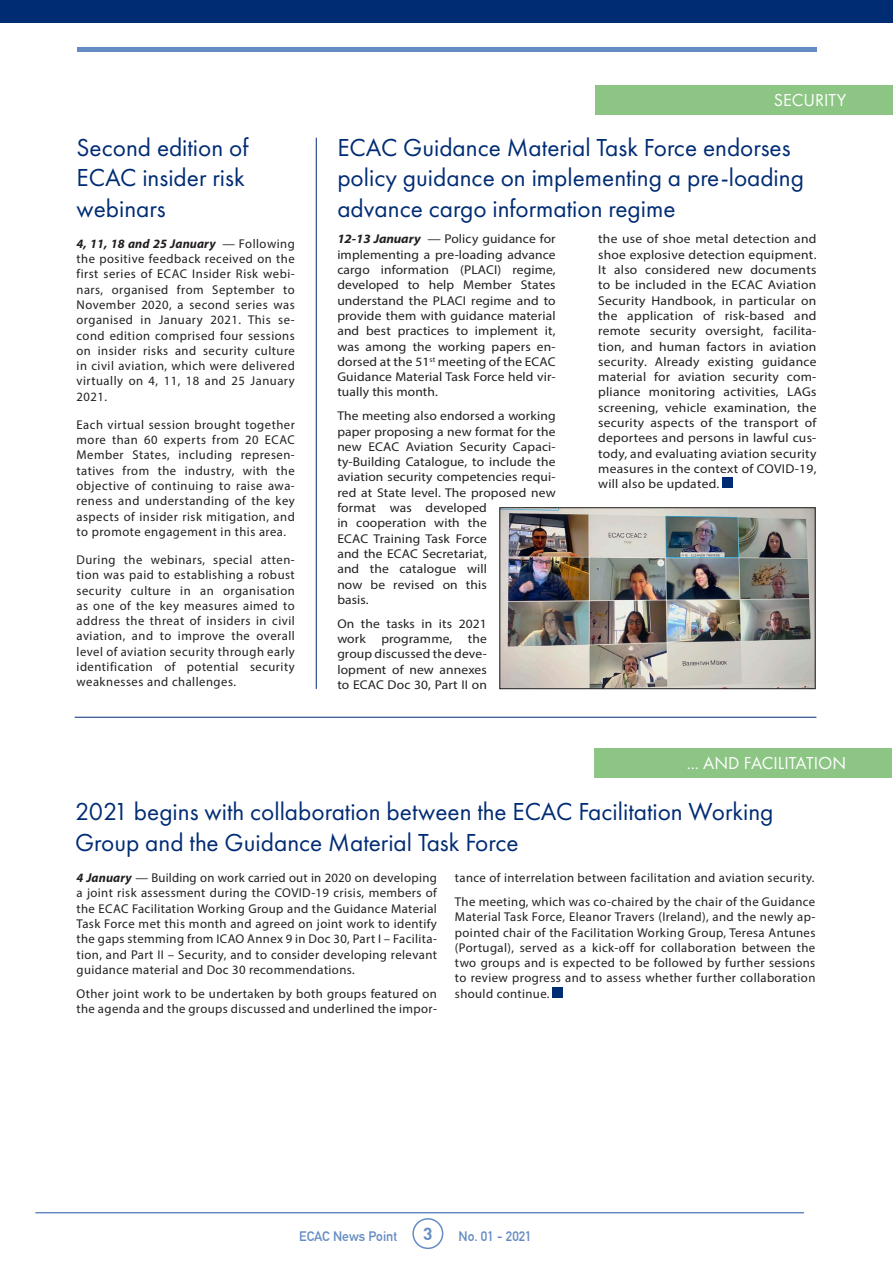
<style>
.page{position:relative;width:893px;height:1263px;background:#fff}
.page>*{position:absolute;margin:0;border:0;box-sizing:border-box;transform-origin:0 0}
.t1{font:25.5px/30.6px "Futura PT";color:#002c74}
.t2{font:18px "Futura PT";color:#fff}
.t3{font:700 17.25px "DI Nbek";color:#648cc3}
.t4{font:700 13.5px "DIN Alternate";color:#648cc3}
.t5{font:12.75px/15.3px "Myriad Pro";letter-spacing:.02em;color:#231f20;text-align:justify}
.t6{font:12.75px/15.3px "Myriad Pro";letter-spacing:.02em;color:#231f20;text-align:justify;scale:1.06 1}
.s1{font-weight:700;font-style:italic}
</style>
<div class="page">
<div style="left:0;top:0;width:893px;height:23px;background:#002c74"></div>
<div style="left:412px;top:1218px;width:31px;height:31px;border:2px solid #648cc3;border-radius:50%"></div>
<hr style="left:35px;top:1212px;width:769px;height:1px;background:#648cc3">
<hr style="left:77px;top:47px;width:739px;height:4px;background:#648cc3">
<div style="left:552px;top:987px;width:11px;height:10px;background:#002c74"></div>
<div style="left:595px;top:85px;width:298px;height:30px;background:#8cc584"></div>
<img style="left:502px;top:509px;width:311px;height:178px">
<div style="left:500px;top:507px;width:315px;height:182px;border:1px solid #231f20"></div>
<hr style="left:316px;top:138px;width:1px;height:551px;background:#002c74">
<hr style="left:75px;top:717px;width:741px;height:1px;background:#002c74">
<div style="left:594px;top:748px;width:298px;height:30px;background:#8cc584"></div>
<div style="left:722px;top:477px;width:11px;height:11px;background:#002c74"></div>
<p class="t2" style="left:774px;top:90px;width:74px">SECURITY</p>
<p class="t1" style="left:77px;top:132px;width:173px">Second edition of<br>ECAC insider risk webinars</p>
<p class="t1" style="left:337px;top:132px;width:468px">ECAC Guidance Material Task Force endorses policy guidance on implementing a pre-loading advance cargo information regime</p>
<p class="t5" style="left:77px;top:236px;width:220px"><span class="s1">4, 11, 18 and 25 January</span> — Following the positive feedback received on the first series of ECAC Insider Risk webi&shy;nars, organised from September to November 2020, a second series was organised in January 2021. This se&shy;cond edition comprised four sessions on insider risks and security culture in civil aviation, which were delivered virtually on 4, 11, 18 and 25 January 2021.</p>
<p class="t5" style="left:77px;top:417px;width:220px">Each virtual session brought together more than 60 experts from 20 ECAC Member States, including represen&shy;tatives from the industry, with the objective of continuing to raise awa&shy;reness and understanding of the key aspects of insider risk mitigation, and to promote engagement in this area.</p>
<p class="t5" style="left:77px;top:552px;width:220px">During the webinars, special atten&shy;tion was paid to establishing a robust security culture in an organisation as one of the key measures aimed to address the threat of insiders in civil aviation, and to improve the overall level of aviation security through early identification of potential security weaknesses and challenges.</p>
<p class="t6" style="left:337px;top:231px;width:207px"><span class="s1">12-13 January</span> — Policy guidance for implementing a pre-loading advance cargo information (PLACI) regime, developed to help Member States understand the PLACI regime and to provide them with guidance material and best practices to implement it, was among the working papers en&shy;dorsed at the 51<sup>st</sup> meeting of the ECAC Guidance Material Task Force held vir&shy;tually this month.</p>
<p class="t6" style="left:337px;top:408px;width:207px;text-align:left">The meeting also endorsed a working paper proposing a new format for the new ECAC Aviation Security Capaci&shy;ty-Building Catalogue, to include the aviation security competencies requi&shy;red at State level. The proposed new format was developed<br>in cooperation with the<br>ECAC Training Task Force<br>and the ECAC Secretariat,<br>and the catalogue will<br>now be revised on this<br>basis.</p>
<p class="t6" style="left:337px;top:616px;width:143px">On the tasks in its 2021 work programme, the group discussed the deve&shy;lopment of new annexes to ECAC Doc 30, Part II on</p>
<p class="t6" style="left:598px;top:231px;width:207px">the use of shoe metal detection and shoe explosive detection equipment.<br>It also considered new documents to be included in the ECAC Aviation Security Handbook, in particular on the application of risk-based and remote security oversight, facilita&shy;tion, and human factors in aviation security. Already existing guidance material for aviation security com&shy;pliance monitoring activities, LAGs screening, vehicle examination, the security aspects of the transport of deportees and persons in lawful cus&shy;tody, and evaluating aviation security measures in the context of COVID-19, will also be updated.</p>
<p class="t2" style="left:687px;top:752px;width:161px">... AND FACILITATION</p>
<p class="t1" style="left:75px;top:796px;width:700px">2021 begins with collaboration between the ECAC Facilitation Working<br>Group and the Guidance Material Task Force</p>
<p class="t5" style="left:77px;top:870px;width:362px"><span class="s1">4 January</span> — Building on work carried out in 2020 on developing a joint risk assessment during the COVID-19 crisis, members of the ECAC Facilitation Working Group and the Guidance Material Task Force met this month and agreed on joint work to identify the gaps stemming from ICAO Annex 9 in Doc 30, Part I – Facilita&shy;tion, and Part II – Security, and to consider developing relevant guidance material and Doc 30 recommendations.</p>
<p class="t5" style="left:77px;top:985px;width:362px">Other joint work to be undertaken by both groups featured on the agenda and the groups discussed and underlined the impor-</p>
<p class="t5" style="left:455px;top:870px;width:361px">tance of interrelation between facilitation and aviation security.</p>
<p class="t5" style="left:455px;top:894px;width:362px">The meeting, which was co-chaired by the chair of the Guidance Material Task Force, Eleanor Travers (Ireland), and the newly ap&shy;pointed chair of the Facilitation Working Group, Teresa Antunes (Portugal), served as a kick-off for collaboration between the two groups and is expected to be followed by further sessions to review progress and to assess whether further collaboration should continue.</p>
<p class="t4" style="left:299px;top:1225px;width:99px">ECAC News Point</p>
<p class="t3" style="left:423px;top:1222px;width:11px">3</p>
<p class="t4" style="left:458px;top:1225px;width:75px">No. 01 - 2021</p>
</div>
